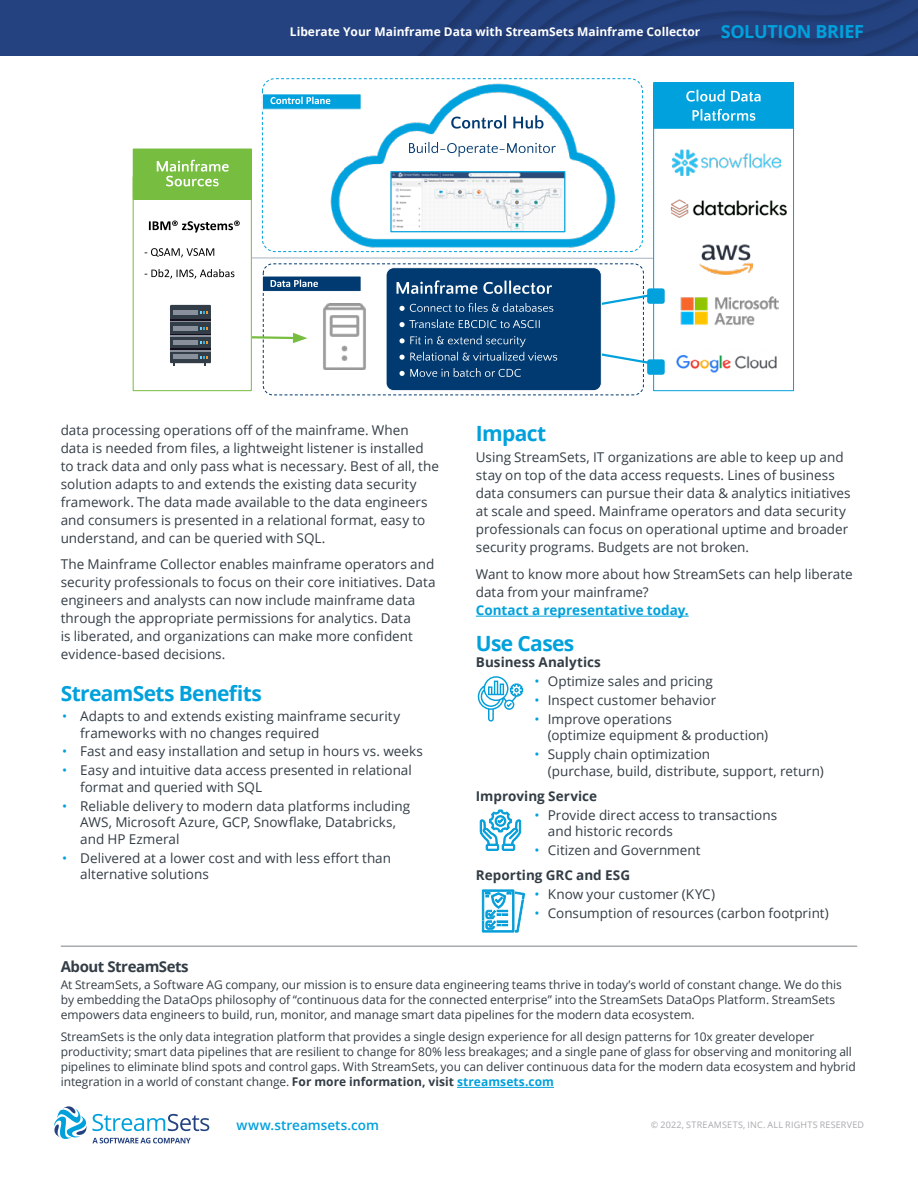
<style>
.page{position:relative;width:918px;height:1188px;background:#fff}
.page>*{position:absolute;margin:0;border:0;box-sizing:border-box;transform-origin:0 0}
.t1{font:700 21px "Open Sans";letter-spacing:-.03em;color:#00a1dc}
.t2{font:700 18px "Open Sans";letter-spacing:-.02em;color:#00a1dc}
.t3{font:700 15px "Open Sans";letter-spacing:-.03em;color:#333d46}
.t4{font:13.5px/18px "Open Sans";color:#333d46}
.t5{font:700 13.5px "Open Sans";color:#333d46}
.t6{font:700 13.5px "Open Sans";color:#00a1dc}
.t7{font:600 13.5px "Open Sans";letter-spacing:.005em;color:#00a1dc}
.t8{font:12px/15px "Open Sans";letter-spacing:-.005em;color:#333d46}
.t9{font:700 12px "Open Sans";color:#fff}
.t10{font:9px "Open Sans";letter-spacing:.025em;color:#a7a9ac}
.s1{color:#00a1dc}
.s2{font-weight:700}
.s3{font-weight:700;color:#00a1dc}
</style>
<div class="page">
<img style="left:0;top:0;width:918px;height:55px">
<svg style="left:54px;top:1106px;width:155px;height:37px"></svg>
<hr style="left:457px;top:1087px;width:97px;height:1px;background:#00a1dc">
<hr style="left:61px;top:946px;width:796px;height:1px;background:#a7acaf">
<hr style="left:476px;top:616px;width:213px;height:1px;background:#00a1dc">
<svg style="left:480px;top:810px;width:41px;height:41px"></svg>
<svg style="left:482px;top:890px;width:43px;height:42px"></svg>
<svg style="left:478px;top:676px;width:45px;height:46px"></svg>
<svg style="left:263px;top:263px;width:379px;height:133px"></svg>
<svg style="left:262px;top:78px;width:381px;height:170px"></svg>
<div style="left:653px;top:85px;width:141px;height:306px;border:1px solid #00a1dc"></div>
<div style="left:654px;top:83px;width:140px;height:45px;background:#00a1dc"></div>
<div style="left:653px;top:82px;width:141px;height:47px;border:1px solid #00a1dc"></div>
<svg style="left:686px;top:90px;width:75px;height:12px"></svg>
<svg style="left:693px;top:109px;width:62px;height:12px"></svg>
<img style="left:672px;top:149px;width:109px;height:26px">
<img style="left:699px;top:244px;width:53px;height:31px">
<img style="left:677px;top:355px;width:100px;height:18px">
<svg style="left:252px;top:331px;width:59px;height:13px"></svg>
<div style="left:133px;top:176px;width:119px;height:215px;border:1px solid #77bd40"></div>
<div style="left:133px;top:149px;width:118px;height:50px;background:#77bd40"></div>
<div style="left:133px;top:149px;width:119px;height:51px;border:1px solid #77bd40"></div>
<svg style="left:157px;top:160px;width:72px;height:26px"></svg>
<svg style="left:149px;top:221px;width:91px;height:12px"></svg>
<svg style="left:145px;top:248px;width:607px;height:11px"></svg>
<svg style="left:145px;top:269px;width:89px;height:10px"></svg>
<img style="left:326px;top:78px;width:294px;height:181px">
<svg style="left:451px;top:115px;width:93px;height:14px"></svg>
<svg style="left:409px;top:142px;width:147px;height:15px"></svg>
<img style="left:311px;top:303px;width:67px;height:67px">
<svg style="left:385px;top:267px;width:292px;height:124px"></svg>
<img style="left:671px;top:199px;width:116px;height:19px">
<img style="left:680px;top:296px;width:99px;height:30px">
<div style="left:262px;top:94px;width:99px;height:15px;background:#00a1dc"></div>
<div style="left:262px;top:94px;width:100px;height:16px;border:1px solid #fff"></div>
<svg style="left:271px;top:97px;width:59px;height:7px"></svg>
<div style="left:262px;top:276px;width:99px;height:15px;background:#003a70"></div>
<div style="left:262px;top:276px;width:100px;height:16px;border:1px solid #fff"></div>
<svg style="left:271px;top:280px;width:47px;height:7px"></svg>
<svg style="left:170px;top:305px;width:41px;height:60px;background:#434c55"></svg>
<div style="left:173px;top:310px;width:25px;height:5px;background:#89909b"></div>
<div style="left:173px;top:326px;width:25px;height:5px;background:#89909b"></div>
<div style="left:173px;top:340px;width:25px;height:5px;background:#89909b"></div>
<div style="left:173px;top:354px;width:25px;height:5px;background:#89909b"></div>
<p class="t9" style="left:290px;top:23px;width:412px">Liberate Your Mainframe Data with StreamSets Mainframe Collector</p>
<h2 class="t2" style="left:721px;top:19px;width:145px">SOLUTION BRIEF</h2>
<p class="t4" style="left:61px;top:421px;width:380px">data processing operations off of the mainframe. When data is needed from files, a lightweight listener is installed to track data and only pass what is necessary. Best of all, the solution adapts to and extends the existing data security framework. The data made available to the data engineers and consumers is presented in a relational format, easy to understand, and can be queried with SQL.</p>
<p class="t4" style="left:61px;top:555px;width:376px">The Mainframe Collector enables mainframe operators and security professionals to focus on their core initiatives. Data engineers and analysts can now include mainframe data through the appropriate permissions for analytics. Data<br>is liberated, and organizations can make more confident evidence-based decisions.</p>
<h1 class="t1" style="left:61px;top:679px;width:203px">StreamSets Benefits</h1>
<p class="t4" style="left:80px;top:708px;width:321px;line-height:16.5px;text-indent:-18px"><span class="s1">•</span> Adapts to and extends existing mainframe security frameworks with no changes required</p>
<p class="t4" style="left:62px;top:742px;width:362px"><span class="s1">•</span> Fast and easy installation and setup in hours vs. weeks</p>
<p class="t4" style="left:80px;top:762px;width:333px;line-height:16.5px;text-indent:-18px"><span class="s1">•</span> Easy and intuitive data access presented in relational format and queried with SQL</p>
<p class="t4" style="left:80px;top:797px;width:331px;line-height:16.5px;text-indent:-18px"><span class="s1">•</span> Reliable delivery to modern data platforms including<br>AWS, Microsoft Azure, GCP, Snowflake, Databricks, and HP Ezmeral</p>
<p class="t4" style="left:80px;top:849px;width:312px;line-height:16.5px;text-indent:-18px"><span class="s1">•</span> Delivered at a lower cost and with less effort than alternative solutions</p>
<h1 class="t1" style="left:476px;top:418px;width:72px">Impact</h1>
<p class="t4" style="left:476px;top:448px;width:376px">Using StreamSets, IT organizations are able to keep up and stay on top of the data access requests. Lines of business data consumers can pursue their data &amp; analytics initiatives at scale and speed. Mainframe operators and data security professionals can focus on operational uptime and broader security programs. Budgets are not broken.</p>
<p class="t4" style="left:476px;top:564px;width:378px">Want to know more about how StreamSets can help liberate data from your mainframe?</p>
<p class="t6" style="left:476px;top:600px;width:214px">Contact a representative today.</p>
<h1 class="t1" style="left:476px;top:628px;width:100px">Use Cases</h1>
<p class="t5" style="left:476px;top:653px;width:127px">Business Analytics</p>
<p class="t4" style="left:534px;top:672px;width:180px"><span class="s1">•</span> Optimize sales and pricing</p>
<p class="t4" style="left:534px;top:691px;width:183px"><span class="s1">•</span> Inspect customer behavior</p>
<p class="t4" style="left:548px;top:710px;width:222px;line-height:16.5px;text-indent:-14px"><span class="s1">•</span> Improve operations<br>(optimize equipment &amp; production)</p>
<p class="t4" style="left:548px;top:746px;width:277px;line-height:16.5px;text-indent:-14px"><span class="s1">•</span> Supply chain optimization<br>(purchase, build, distribute, support, return)</p>
<p class="t5" style="left:476px;top:786px;width:123px">Improving Service</p>
<p class="t4" style="left:548px;top:806px;width:231px;line-height:16.5px;text-indent:-14px"><span class="s1">•</span> Provide direct access to transactions and historic records</p>
<p class="t4" style="left:476px;top:837px;width:226px;line-height:24.9px;text-indent:58px"><span class="s1">•</span> Citizen and Government<br><span class="s2">Reporting GRC and ESG</span></p>
<p class="t4" style="left:534px;top:885px;width:182px"><span class="s1">•</span> Know your customer (KYC)</p>
<p class="t4" style="left:534px;top:904px;width:296px"><span class="s1">•</span> Consumption of resources (carbon footprint)</p>
<p class="t3" style="left:61px;top:956px;width:129px">About StreamSets</p>
<p class="t8" style="left:61px;top:977px;width:783px">At StreamSets, a Software AG company, our mission is to ensure data engineering teams thrive in today’s world of constant change. We do this by embedding the DataOps philosophy of “continuous data for the connected enterprise” into the StreamSets DataOps Platform. StreamSets empowers data engineers to build, run, monitor, and manage smart data pipelines for the modern data ecosystem.</p>
<p class="t8" style="left:61px;top:1029px;width:797px">StreamSets is the only data integration platform that provides a single design experience for all design patterns for 10x greater developer productivity; smart data pipelines that are resilient to change for 80% less breakages; and a single pane of glass for observing and monitoring all pipelines to eliminate blind spots and control gaps. With StreamSets, you can deliver continuous data for the modern data ecosystem and hybrid integration in a world of constant change. <span class="s2">For more information, visit</span> <span class="s3">streamsets.com</span></p>
<p class="t7" style="left:237px;top:1116px;width:144px">www.streamsets.com</p>
<p class="t10" style="left:651px;top:1119px;width:215px">© 2022, STREAMSETS, INC. ALL RIGHTS RESERVED</p>
</div>
